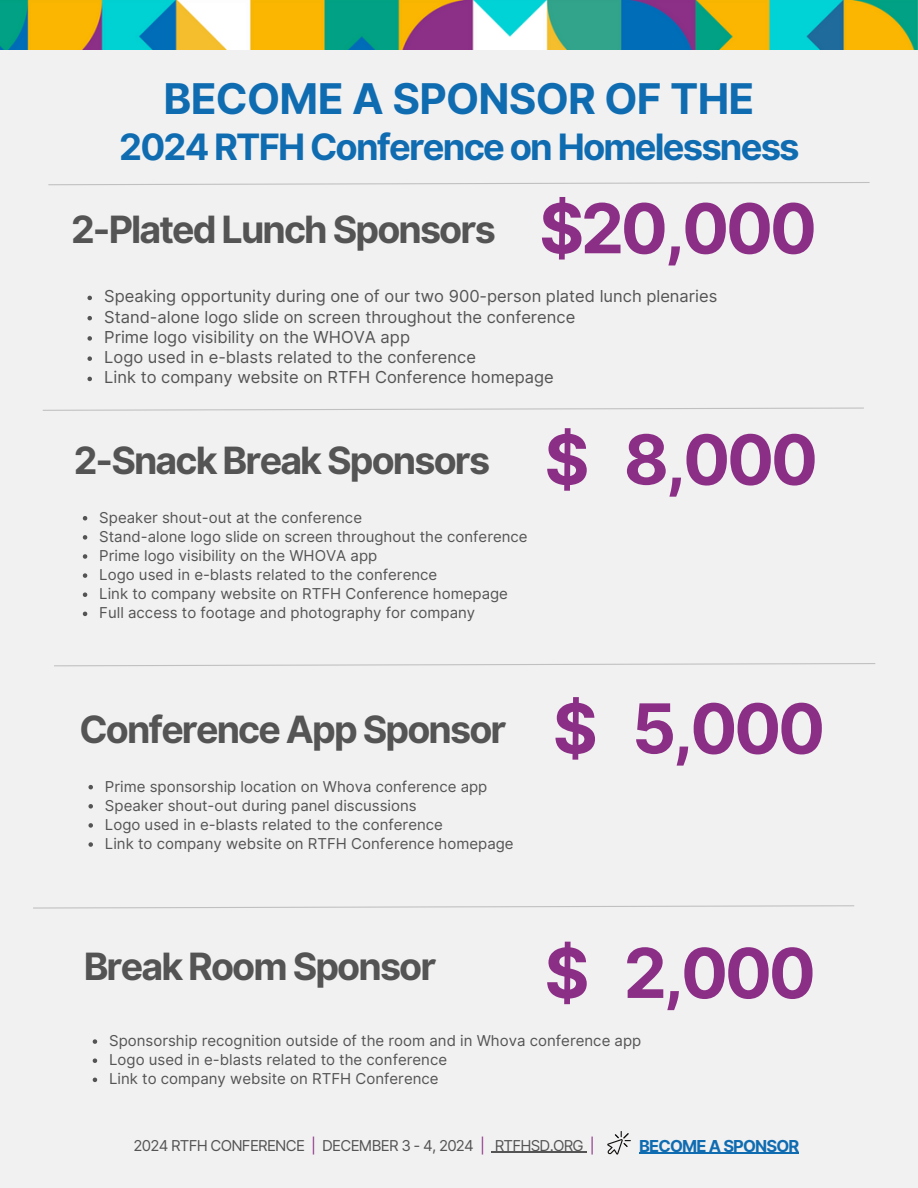
<style>
.page{position:relative;width:918px;height:1188px;background:#f1f1f1}
.page>*{position:absolute;margin:0;border:0;box-sizing:border-box;transform-origin:0 0}
.t1{font:700 68.85px "Inter";letter-spacing:-.05em;color:#8b2f86}
.t2{font:700 42.3px "Inter";letter-spacing:-.015em;color:#106cb1}
.t3{font:700 37.65px "Inter";letter-spacing:-.05em;color:#545454}
.t4{font:700 36.3px "Inter";letter-spacing:-.05em;color:#106cb1}
.t5{font:16.5px "Inter";color:#545454}
.t6{font:700 16.5px "Inter";letter-spacing:-.05em;color:#106cb1}
.t7{font:15px "Inter";color:#545454}
.t8{font:15px "Inter";letter-spacing:-.05em;color:#545454}
.s1{color:#8b2f86}
</style>
<div class="page">
<img style="left:0;top:0;width:918px;height:50px">
<svg style="left:87px;top:296px;width:5px;height:4px"></svg>
<svg style="left:87px;top:316px;width:5px;height:4px"></svg>
<svg style="left:87px;top:336px;width:5px;height:5px"></svg>
<svg style="left:87px;top:356px;width:5px;height:5px"></svg>
<svg style="left:87px;top:377px;width:5px;height:4px"></svg>
<svg style="left:83px;top:516px;width:4px;height:4px"></svg>
<svg style="left:83px;top:535px;width:4px;height:5px"></svg>
<svg style="left:83px;top:554px;width:4px;height:5px"></svg>
<svg style="left:83px;top:573px;width:4px;height:5px"></svg>
<svg style="left:83px;top:592px;width:4px;height:5px"></svg>
<svg style="left:83px;top:612px;width:4px;height:4px"></svg>
<svg style="left:88px;top:785px;width:5px;height:4px"></svg>
<svg style="left:88px;top:804px;width:5px;height:5px"></svg>
<svg style="left:88px;top:823px;width:5px;height:5px"></svg>
<svg style="left:88px;top:842px;width:5px;height:5px"></svg>
<svg style="left:93px;top:1039px;width:4px;height:5px"></svg>
<svg style="left:93px;top:1058px;width:4px;height:5px"></svg>
<svg style="left:93px;top:1078px;width:4px;height:4px"></svg>
<svg style="left:42px;top:407px;width:822px;height:4px"></svg>
<svg style="left:33px;top:905px;width:821px;height:4px"></svg>
<svg style="left:54px;top:663px;width:822px;height:4px"></svg>
<svg style="left:48px;top:182px;width:822px;height:3px"></svg>
<svg style="left:607px;top:1131px;width:24px;height:24px"></svg>
<hr style="left:495px;top:1152px;width:88px;height:1px;background:#545454">
<hr style="left:639px;top:1153px;width:160px;height:1px;background:#106cb1">
<p class="t2" style="left:163px;top:73px;width:593px">BECOME A SPONSOR OF THE</p>
<p class="t4" style="left:119px;top:125px;width:682px">2024 RTFH Conference on Homelessness</p>
<p class="t1" style="left:539px;top:187px;width:279px">$20,000</p>
<h2 class="t3" style="left:71px;top:206px;width:426px">2-Plated Lunch Sponsors</h2>
<h1 class="t5" style="left:104px;top:287px;width:615px">Speaking opportunity during one of our two 900-person plated lunch plenaries</h1>
<h2 class="t5" style="left:104px;top:307px;width:473px">Stand-alone logo slide on screen throughout the conference</h2>
<p class="t5" style="left:104px;top:327px;width:307px">Prime logo visibility on the WHOVA app</p>
<p class="t5" style="left:104px;top:347px;width:373px">Logo used in e-blasts related to the conference</p>
<p class="t5" style="left:104px;top:368px;width:451px">Link to company website on RTFH Conference homepage</p>
<p class="t3" style="left:74px;top:438px;width:418px">2-Snack Break Sponsors</p>
<h1 class="t7" style="left:99px;top:508px;width:264px">Speaker shout-out at the conference</h1>
<h2 class="t7" style="left:99px;top:527px;width:430px">Stand-alone logo slide on screen throughout the conference</h2>
<p class="t7" style="left:99px;top:547px;width:280px">Prime logo visibility on the WHOVA app</p>
<p class="t7" style="left:99px;top:566px;width:340px">Logo used in e-blasts related to the conference</p>
<p class="t7" style="left:99px;top:585px;width:410px">Link to company website on RTFH Conference homepage</p>
<p class="t7" style="left:99px;top:604px;width:377px">Full access to footage and photography for company</p>
<p class="t1" style="left:544px;top:418px;width:275px">$ 8,000</p>
<p class="t3" style="left:79px;top:707px;width:429px">Conference App Sponsor</p>
<h1 class="t7" style="left:105px;top:777px;width:384px">Prime sponsorship location on Whova conference app</h1>
<h2 class="t7" style="left:105px;top:796px;width:313px">Speaker shout-out during panel discussions</h2>
<p class="t7" style="left:105px;top:816px;width:340px">Logo used in e-blasts related to the conference</p>
<p class="t7" style="left:105px;top:835px;width:410px">Link to company website on RTFH Conference homepage</p>
<p class="t1" style="left:553px;top:687px;width:274px">$ 5,000</p>
<p class="t3" style="left:84px;top:944px;width:354px">Break Room Sponsor</p>
<p class="t1" style="left:544px;top:932px;width:273px">$ 2,000</p>
<h1 class="t7" style="left:109px;top:1032px;width:534px">Sponsorship recognition outside of the room and in Whova conference app</h1>
<h2 class="t7" style="left:109px;top:1051px;width:340px">Logo used in e-blasts related to the conference</h2>
<p class="t7" style="left:109px;top:1070px;width:331px">Link to company website on RTFH Conference</p>
<p class="t8" style="left:133px;top:1136px;width:463px">2024 RTFH CONFERENCE <span class="s1">|</span> DECEMBER 3 - 4, 2024 <span class="s1">|</span> RTFHSD.ORG <span class="s1">|</span></p>
<h3 class="t6" style="left:639px;top:1136px;width:162px">BECOME A SPONSOR</h3>
</div>
